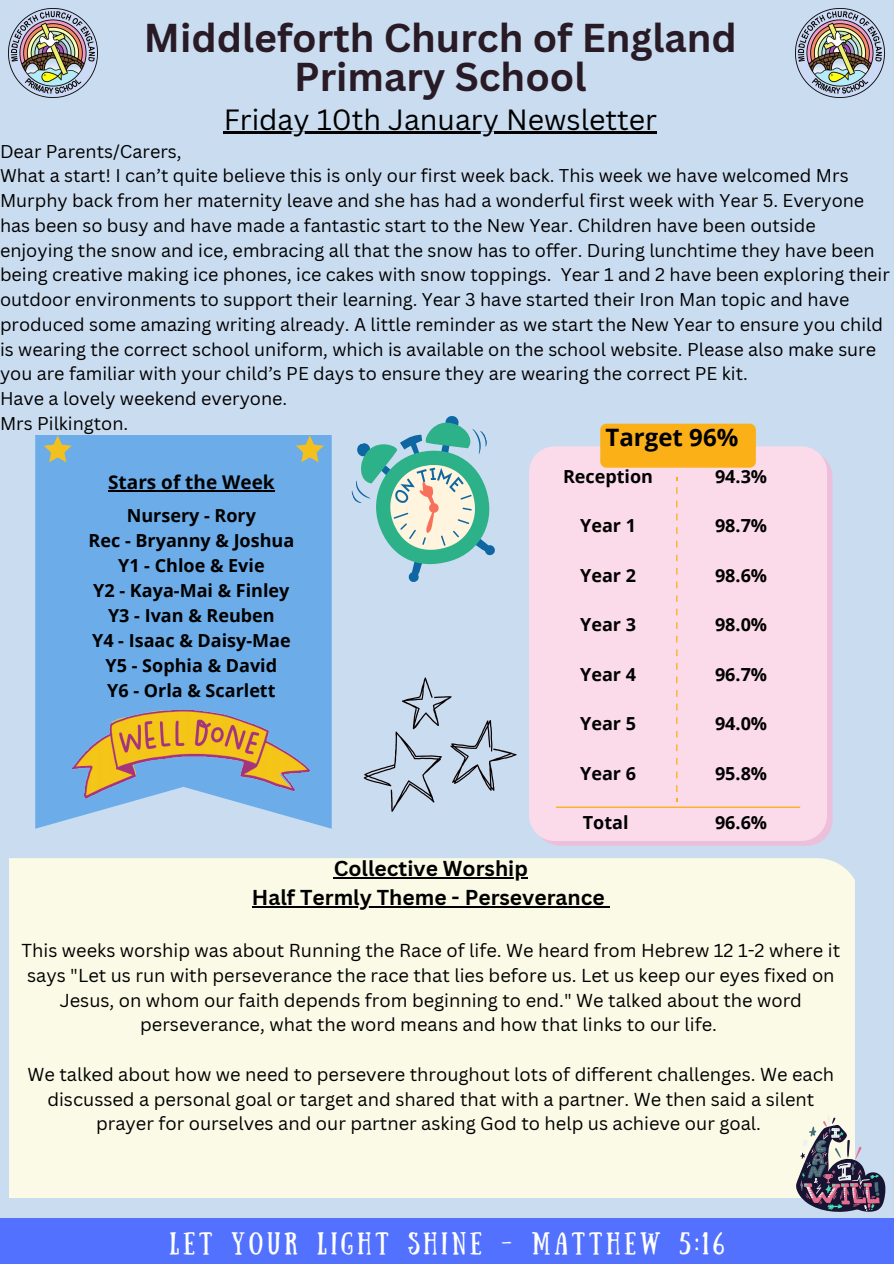
<style>
.page{position:relative;width:894px;height:1264px;background:#fff}
.page>*{position:absolute;margin:0;border:0;box-sizing:border-box;transform-origin:0 0}
.t1{font:700 39.15px/38.2px "Canva Sans";color:#291b25;text-align:center}
.t2{font:28.5px "Canva Sans";color:#000}
.t3{font:700 24px "Open Sans";color:#000}
.t4{font:22.35px "Sunday";letter-spacing:.18em;color:#fff}
.t5{font:700 21px "Canva Sans";color:#000}
.t6{font:700 18.9px "Open Sans";color:#000}
.t7{font:18.3px/24.8px "Canva Sans";color:#000;text-align:center}
.t8{font:18px/24.8px "Canva Sans";color:#000}
.t9{font:700 18px/25px "Open Sans";color:#000;text-align:center}
</style>
<div class="page">
<div style="left:0;top:0;width:893px;height:1263px;background:#cadcf0"></div>
<div style="left:0;top:1217px;width:893px;height:46px;background:#5271ff"></div>
<img style="left:795px;top:9px;width:89px;height:88px">
<img style="left:9px;top:9px;width:88px;height:88px">
<div style="left:35px;top:435px;width:296px;height:393px;background:#6bace9"></div>
<svg style="left:296px;top:435px;width:28px;height:27px"></svg>
<svg style="left:44px;top:435px;width:28px;height:27px"></svg>
<img style="left:72px;top:710px;width:237px;height:90px">
<div style="left:9px;top:859px;width:845px;height:338px;background:#fafae6"></div>
<svg style="left:351px;top:416px;width:144px;height:166px"></svg>
<svg style="left:546px;top:460px;width:286px;height:385px;background:#ecc3dc"></svg>
<div style="left:529px;top:446px;width:297px;height:395px;background:#fbdbe9"></div>
<div style="left:600px;top:423px;width:155px;height:44px;background:#fcb017"></div>
<svg style="left:555px;top:798px;width:245px;height:10px;background:#fbd4cc"></svg>
<svg style="left:363px;top:677px;width:153px;height:135px"></svg>
<svg style="left:795px;top:1115px;width:90px;height:96px"></svg>
<hr style="left:334px;top:877px;width:193px;height:1px;background:#000">
<hr style="left:252px;top:906px;width:352px;height:1px;background:#000">
<hr style="left:224px;top:132px;width:433px;height:2px;background:#000">
<hr style="left:108px;top:490px;width:166px;height:2px;background:#000">
<p class="t1" style="left:144px;top:18px;width:594px">Middleforth Church of England<br>Primary School</p>
<p class="t2" style="left:224px;top:99px;width:435px">Friday 10th January Newsletter</p>
<p class="t8" style="left:0;top:138px;width:183px">Dear Parents/Carers,</p>
<h4 class="t8" style="left:0;top:163px;width:891px">What a start! I can’t quite believe this is only our first week back. This week we have welcomed Mrs Murphy back from her maternity leave and she has had a wonderful first week with Year 5. Everyone has been so busy and have made a fantastic start to the New Year. Children have been outside enjoying the snow and ice, embracing all that the snow has to offer. During lunchtime they have been being creative making ice phones, ice cakes with snow toppings. Year 1 and 2 have been exploring their outdoor environments to support their learning. Year 3 have started their Iron Man topic and have produced some amazing writing already. A little reminder as we start the New Year to ensure you child is wearing the correct school uniform, which is available on the school website. Please also make sure you are familiar with your child’s PE days to ensure they are wearing the correct PE kit.</h4>
<p class="t8" style="left:0;top:386px;width:289px">Have a lovely weekend everyone.</p>
<p class="t8" style="left:0;top:410px;width:130px">Mrs Pilkington.</p>
<h6 class="t3" style="left:605px;top:420px;width:134px">Target 96%</h6>
<h6 class="t9" style="left:563px;top:463px;width:92px">Reception</h6>
<h6 class="t9" style="left:580px;top:512px;width:57px">Year 1</h6>
<h6 class="t9" style="left:580px;top:562px;width:57px">Year 2</h6>
<h6 class="t9" style="left:580px;top:611px;width:57px">Year 3</h6>
<h6 class="t9" style="left:580px;top:661px;width:57px">Year 4</h6>
<h6 class="t9" style="left:580px;top:710px;width:57px">Year 5</h6>
<h6 class="t9" style="left:580px;top:760px;width:57px">Year 6</h6>
<h6 class="t9" style="left:582px;top:809px;width:47px">Total</h6>
<h6 class="t9" style="left:714px;top:463px;width:54px">94.3%</h6>
<h6 class="t9" style="left:714px;top:512px;width:54px">98.7%</h6>
<h6 class="t9" style="left:714px;top:562px;width:54px">98.6%</h6>
<h6 class="t9" style="left:714px;top:611px;width:54px">98.0%</h6>
<h6 class="t9" style="left:714px;top:661px;width:54px">96.7%</h6>
<p class="t9" style="left:714px;top:710px;width:54px">94.0%</p>
<p class="t9" style="left:714px;top:760px;width:54px">95.8%</p>
<h5 class="t9" style="left:714px;top:809px;width:54px">96.6%</h5>
<h6 class="t6" style="left:108px;top:469px;width:168px">Stars of the Week</h6>
<h6 class="t9" style="left:88px;top:502px;width:207px">Nursery - Rory<br>Rec - Bryanny &amp; Joshua<br>Y1 - Chloe &amp; Evie<br>Y2 - Kaya-Mai &amp; Finley<br>Y3 - Ivan &amp; Reuben<br>Y4 - Isaac &amp; Daisy-Mae<br>Y5 - Sophia &amp; David<br>Y6 - Orla &amp; Scarlett</h6>
<p class="t5" style="left:334px;top:853px;width:195px">Collective Worship</p>
<h1 class="t5" style="left:252px;top:882px;width:354px">Half Termly Theme - Perseverance</h1>
<h1 class="t7" style="left:22px;top:937px;width:819px">This weeks worship was about Running the Race of life. We heard from Hebrew 12 1-2 where it</h1>
<h2 class="t7" style="left:27px;top:962px;width:808px">says "Let us run with perseverance the race that lies before us. Let us keep our eyes fixed on<br>Jesus, on whom our faith depends from beginning to end." We talked about the word perseverance, what the word means and how that links to our life.</h2>
<h2 class="t7" style="left:28px;top:1061px;width:807px">We talked about how we need to persevere throughout lots of different challenges. We each</h2>
<p class="t7" style="left:47px;top:1086px;width:768px">discussed a personal goal or target and shared that with a partner. We then said a silent prayer for ourselves and our partner asking God to help us achieve our goal.</p>
<p class="t4" style="left:169px;top:1227px;width:556px">LET YOUR LIGHT SHINE - MATTHEW 5:16</p>
</div>
